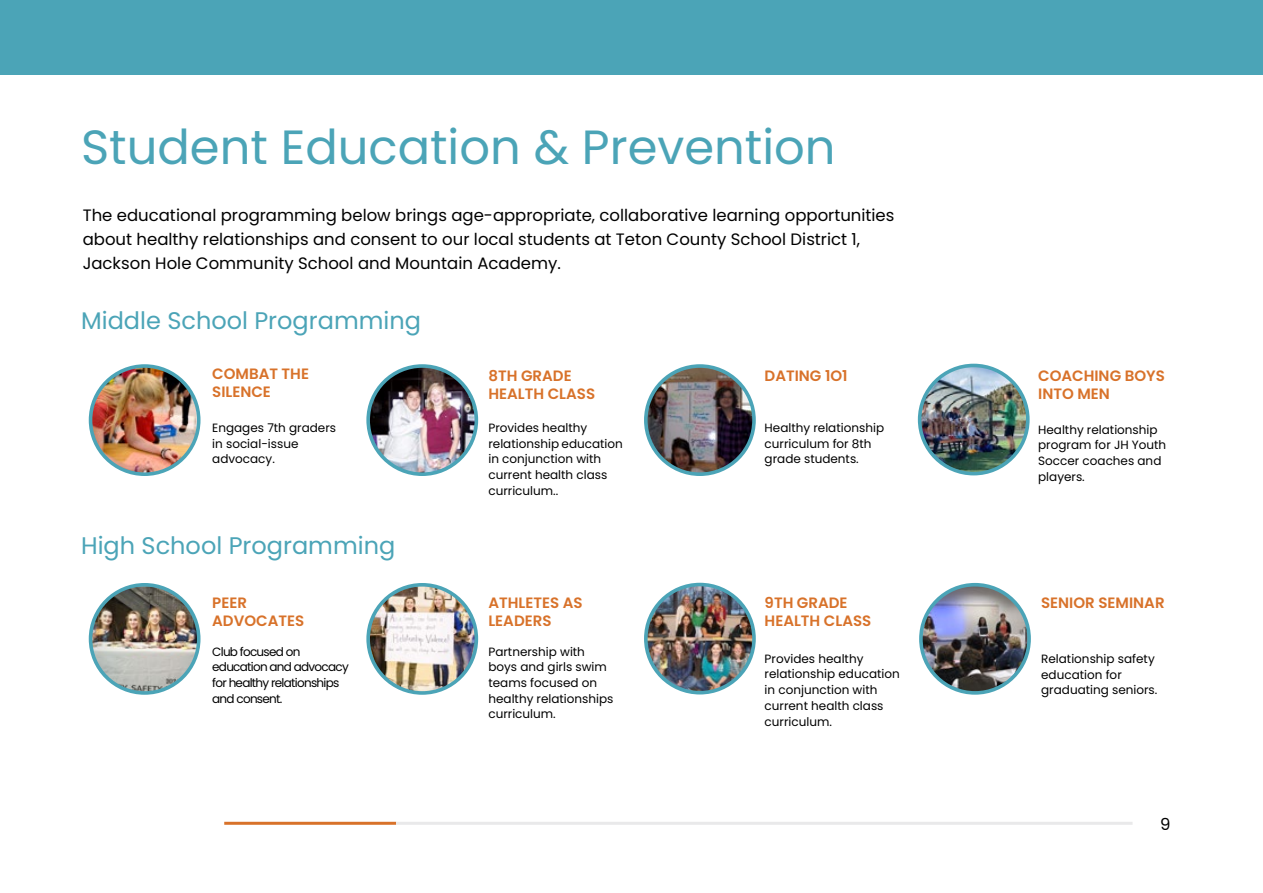
<style>
.page{position:relative;width:1263px;height:893px;background:#fff}
.page>*{position:absolute;margin:0;border:0;box-sizing:border-box;transform-origin:0 0}
.t1{font:48px "Poppins";color:#4ba4b7}
.t2{font:24px "Poppins";color:#4ba4b7}
.t3{font:16.5px/24px "Poppins";color:#000}
.t4{font:600 15px/17.9px "Poppins";color:#d8722a}
.t5{font:12px/15.8px "Poppins";color:#000}
.t6{font:12px/15.8px "Poppins";letter-spacing:-.06em;color:#000}
</style>
<div class="page">
<img style="left:91px;top:366px;width:106px;height:108px">
<div style="left:89px;top:364px;width:111px;height:112px;border:4px solid #4ba4b7;border-radius:50%"></div>
<img style="left:920px;top:365px;width:108px;height:109px;border-radius:54px">
<div style="left:918px;top:364px;width:111px;height:111px;border:4px solid #4ba4b7;border-radius:50%"></div>
<img style="left:91px;top:586px;width:108px;height:107px">
<div style="left:89px;top:583px;width:111px;height:112px;border:4px solid #4ba4b7;border-radius:50%"></div>
<img style="left:368px;top:366px;width:108px;height:108px;border-radius:54px">
<div style="left:366px;top:364px;width:112px;height:112px;border:4px solid #4ba4b7;border-radius:50%"></div>
<img style="left:921px;top:585px;width:108px;height:108px;border-radius:54px">
<div style="left:919px;top:583px;width:112px;height:112px;border:4px solid #4ba4b7;border-radius:50%"></div>
<img style="left:368px;top:585px;width:108px;height:108px;border-radius:54px">
<div style="left:366px;top:583px;width:112px;height:112px;border:4px solid #4ba4b7;border-radius:50%"></div>
<img style="left:646px;top:366px;width:108px;height:108px;border-radius:54px">
<div style="left:644px;top:364px;width:112px;height:112px;border:4px solid #4ba4b7;border-radius:50%"></div>
<img style="left:646px;top:584px;width:108px;height:109px;border-radius:54px">
<div style="left:644px;top:583px;width:112px;height:111px;border:4px solid #4ba4b7;border-radius:50%"></div>
<div style="left:0;top:0;width:1263px;height:75px;background:#4ba4b7"></div>
<hr style="left:224px;top:822px;width:172px;height:3px;background:#d8722a">
<hr style="left:396px;top:822px;width:736px;height:3px;background:#e9e9ea">
<h1 class="t1" style="left:81px;top:120px;width:756px">Student Education &amp; Prevention</h1>
<p class="t3" style="left:83px;top:203px;width:813px">The educational programming below brings age-appropriate, collaborative learning opportunities about healthy relationships and consent to our local students at Teton County School District 1,<br>Jackson Hole Community School and Mountain Academy.</p>
<h2 class="t2" style="left:81px;top:307px;width:341px">Middle School Programming</h2>
<p class="t4" style="left:212px;top:365px;width:98px">COMBAT THE<br>SILENCE</p>
<p class="t4" style="left:1038px;top:367px;width:128px">COACHING BOYS<br>INTO MEN</p>
<p class="t4" style="left:488px;top:367px;width:108px">8TH GRADE<br>HEALTH CLASS</p>
<p class="t4" style="left:765px;top:367px;width:85px">DATING 1O1</p>
<p class="t5" style="left:488px;top:420px;width:136px">Provides healthy relationship education in conjunction with current health class curriculum..</p>
<p class="t5" style="left:765px;top:420px;width:121px">Healthy relationship curriculum for 8th grade students.</p>
<p class="t5" style="left:212px;top:420px;width:125px">Engages 7th graders in social-issue advocacy.</p>
<p class="t5" style="left:1038px;top:422px;width:130px">Healthy relationship program for JH Youth<br>Soccer coaches and players.</p>
<h2 class="t2" style="left:81px;top:531px;width:316px">High School Programming</h2>
<p class="t4" style="left:212px;top:594px;width:93px">PEER<br>ADVOCATES</p>
<p class="t6" style="left:212px;top:643px;width:138px">Club focused on education and advocacy for healthy relationships and consent.</p>
<p class="t4" style="left:765px;top:593px;width:108px">9TH GRADE<br>HEALTH CLASS</p>
<p class="t4" style="left:488px;top:594px;width:96px">ATHLETES AS</p>
<p class="t4" style="left:1041px;top:594px;width:125px">SENIOR SEMINAR</p>
<p class="t4" style="left:488px;top:612px;width:65px">LEADERS</p>
<p class="t5" style="left:488px;top:643px;width:127px">Partnership with boys and girls swim teams focused on healthy relationships curriculum.</p>
<p class="t5" style="left:765px;top:651px;width:137px">Provides healthy relationship education in conjunction with current health class curriculum.</p>
<p class="t5" style="left:1041px;top:651px;width:118px">Relationship safety education for graduating seniors.</p>
<h3 class="t3" style="left:1160px;top:812px;width:12px">9</h3>
</div>
